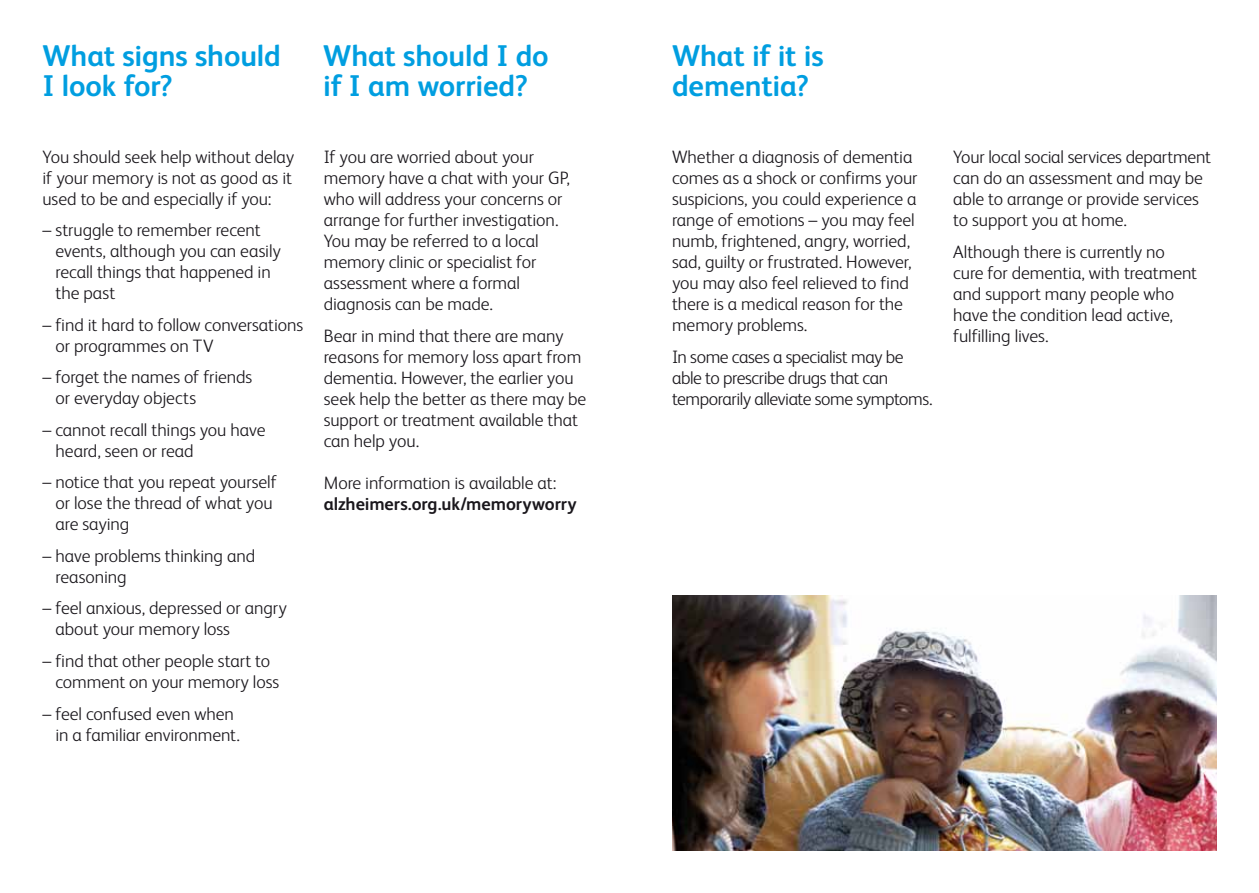
<style>
.page{position:relative;width:1259px;height:893px;background:#fff}
.page>*{position:absolute;margin:0;border:0;box-sizing:border-box;transform-origin:0 0}
.t1{font:700 30px/30px "FS Albert";letter-spacing:-.005em;color:#009ee0}
.t2{font:300 18px/21px "FS Albert";letter-spacing:-.005em;color:#1a171c}
.t3{font:300 18px/21px "FS Albert";letter-spacing:-.025em;color:#1a171c}
.t4{font:700 18px "FS Albert";color:#1a171c}
</style>
<div class="page">
<img style="left:672px;top:595px;width:544px;height:255px">
<h1 class="t1" style="left:43px;top:41px;width:240px">What signs should<br>I look for?</h1>
<h1 class="t1" style="left:323px;top:41px;width:227px">What should I do if I am worried?</h1>
<p class="t2" style="left:43px;top:146px;width:253px;text-align:justify">You should seek help without delay if your memory is not as good as it used to be and especially if you:</p>
<p class="t2" style="left:55px;top:220px;width:227px;text-indent:-13px">– struggle to remember recent events, although you can easily recall things that happened in the past</p>
<p class="t2" style="left:55px;top:314px;width:249px;text-indent:-13px">– find it hard to follow conversations or programmes on TV</p>
<p class="t2" style="left:55px;top:367px;width:198px;text-indent:-13px">– forget the names of friends or everyday objects</p>
<p class="t2" style="left:55px;top:419px;width:211px;text-indent:-13px">– cannot recall things you have heard, seen or read</p>
<p class="t2" style="left:55px;top:472px;width:223px;text-indent:-13px">– notice that you repeat yourself or lose the thread of what you are saying</p>
<p class="t2" style="left:55px;top:545px;width:201px;text-indent:-13px">– have problems thinking and reasoning</p>
<p class="t2" style="left:55px;top:598px;width:233px;text-indent:-13px">– feel anxious, depressed or angry about your memory loss</p>
<p class="t2" style="left:55px;top:650px;width:225px;text-indent:-13px">– find that other people start to comment on your memory loss</p>
<p class="t2" style="left:55px;top:703px;width:186px;text-indent:-13px">– feel confused even when in a familiar environment.</p>
<p class="t2" style="left:324px;top:146px;width:248px">If you are worried about your memory have a chat with your GP, who will address your concerns or arrange for further investigation.<br>You may be referred to a local memory clinic or specialist for assessment where a formal diagnosis can be made.</p>
<p class="t2" style="left:324px;top:325px;width:264px">Bear in mind that there are many reasons for memory loss apart from dementia. However, the earlier you seek help the better as there may be support or treatment available that can help you.</p>
<p class="t2" style="left:324px;top:472px;width:234px">More information is available at:</p>
<p class="t4" style="left:324px;top:493px;width:254px">alzheimers.org.uk/memoryworry</p>
<h1 class="t1" style="left:672px;top:41px;width:153px">What if it is dementia?</h1>
<p class="t2" style="left:672px;top:146px;width:247px">Whether a diagnosis of dementia comes as a shock or confirms your suspicions, you could experience a range of emotions – you may feel numb, frightened, angry, worried, sad, guilty or frustrated. However, you may also feel relieved to find there is a medical reason for the memory problems.</p>
<p class="t3" style="left:672px;top:346px;width:262px">In some cases a specialist may be able to prescribe drugs that can temporarily alleviate some symptoms.</p>
<p class="t2" style="left:953px;top:146px;width:259px">Your local social services department can do an assessment and may be able to arrange or provide services to support you at home.</p>
<p class="t2" style="left:953px;top:241px;width:245px">Although there is currently no cure for dementia, with treatment and support many people who have the condition lead active, fulfilling lives.</p>
</div>
